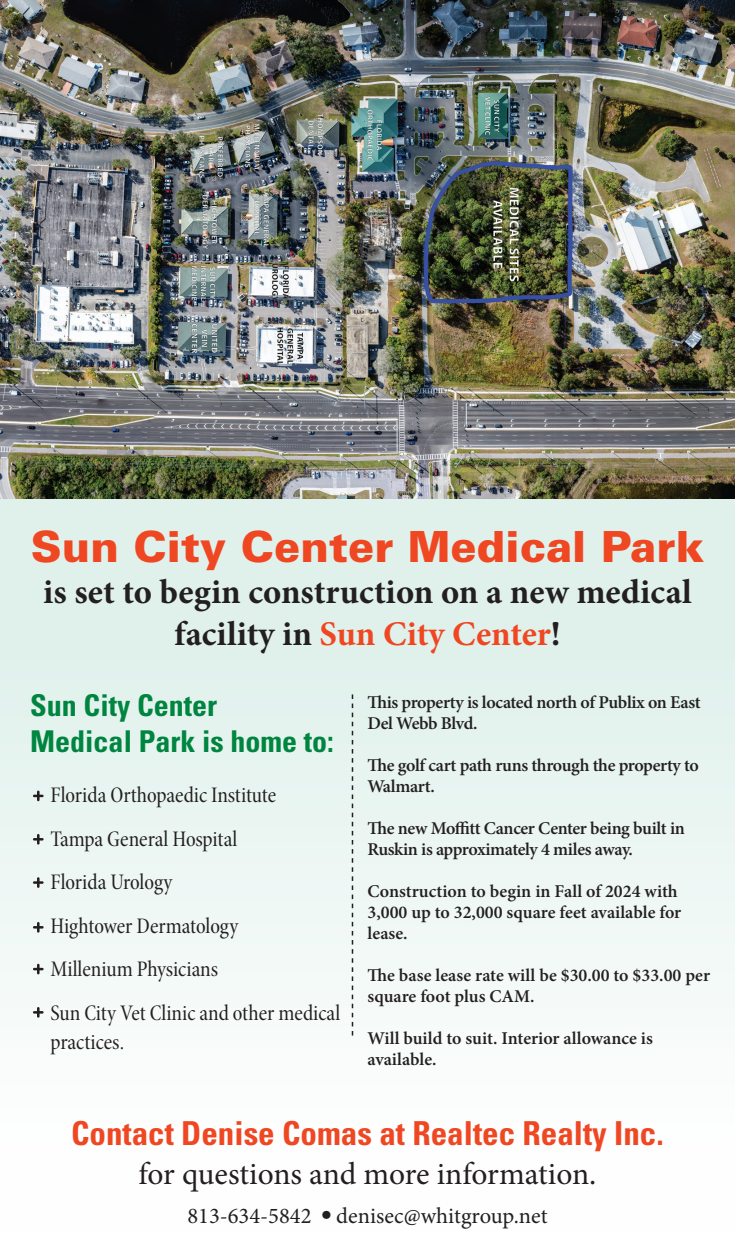
<style>
.page{position:relative;width:735px;height:1256px;background:#fff}
.page>*{position:absolute;margin:0;border:0;box-sizing:border-box;transform-origin:0 0}
.t1{font:900 42.9px "Univers LT Std";color:#ef4722}
.t2{font:700 34.65px/41.5px "Minion Pro";color:#231f20;text-align:center}
.t3{font:700 condensed 33px "Univers LT Std";color:#ef4722}
.t4{font:31.5px "Minion Pro";letter-spacing:-.005em;color:#231f20}
.t5{font:700 condensed 30px/36px "Univers LT Std";color:#008540}
.t6{font:22.5px/43.5px "Minion Pro Cn Subh";color:#231f20}
.t7{font:22.5px "Minion Pro";color:#231f20}
.t8{font:600 18px/21px "Minion Pro";letter-spacing:-.01em;color:#231f20}
.s1{color:#ef4722}
.s2{font-family:"Univers LT Std";font-weight:700;font-stretch:condensed}
</style>
<div class="page">
<svg style="left:0;top:499px;width:734px;height:537px;fill:#e7f4f0"></svg>
<svg style="left:351px;top:694px;width:2px;height:341px"></svg>
<svg style="left:33px;top:790px;width:11px;height:11px"></svg>
<svg style="left:33px;top:834px;width:11px;height:10px"></svg>
<svg style="left:33px;top:877px;width:11px;height:11px"></svg>
<svg style="left:33px;top:922px;width:11px;height:10px"></svg>
<svg style="left:33px;top:963px;width:11px;height:11px"></svg>
<svg style="left:33px;top:1007px;width:11px;height:10px"></svg>
<img style="left:0;top:0;width:734px;height:499px">
<h1 class="t1" style="left:31px;top:519px;width:674px">Sun City Center Medical Park</h1>
<h2 class="t2" style="left:43px;top:571px;width:649px">is set to begin construction on a new medical facility in <span class="s1">Sun City Center</span>!</h2>
<h3 class="t5" style="left:30px;top:687px;width:305px">Sun City Center<br>Medical Park is home to:</h3>
<p class="t6" style="left:50px;top:774px;width:291px">Florida Orthopaedic Institute<br>Tampa General Hospital<br>Florida Urology<br>Hightower Dermatology<br>Millenium Physicians<br>Sun City Vet Clinic and other medical</p>
<p class="t6" style="left:50px;top:1020px;width:75px">practices.</p>
<p class="t8" style="left:367px;top:691px;width:334px">This property is located north of Publix on East<br>Del Webb Blvd.</p>
<p class="t8" style="left:367px;top:754px;width:333px">The golf cart path runs through the property to<br>Walmart.</p>
<p class="t8" style="left:367px;top:817px;width:319px">The new Moffitt Cancer Center being built in<br>Ruskin is approximately 4 miles away.</p>
<p class="t8" style="left:367px;top:880px;width:315px">Construction to begin in Fall of 2024 with<br>3,000 up to 32,000 square feet available for lease.</p>
<p class="t8" style="left:367px;top:964px;width:344px">The base lease rate will be $30.00 to $33.00 per square foot plus CAM.</p>
<p class="t8" style="left:367px;top:1027px;width:287px">Will build to suit. Interior allowance is available.</p>
<h3 class="t3" style="left:71px;top:1112px;width:594px">Contact Denise Comas at Realtec Realty Inc.</h3>
<h3 class="t4" style="left:138px;top:1152px;width:459px">for questions and more information.</h3>
<p class="t7" style="left:187px;top:1200px;width:361px">813-634-5842 <span class="s2">•</span> denisec@whitgroup.net</p>
</div>
